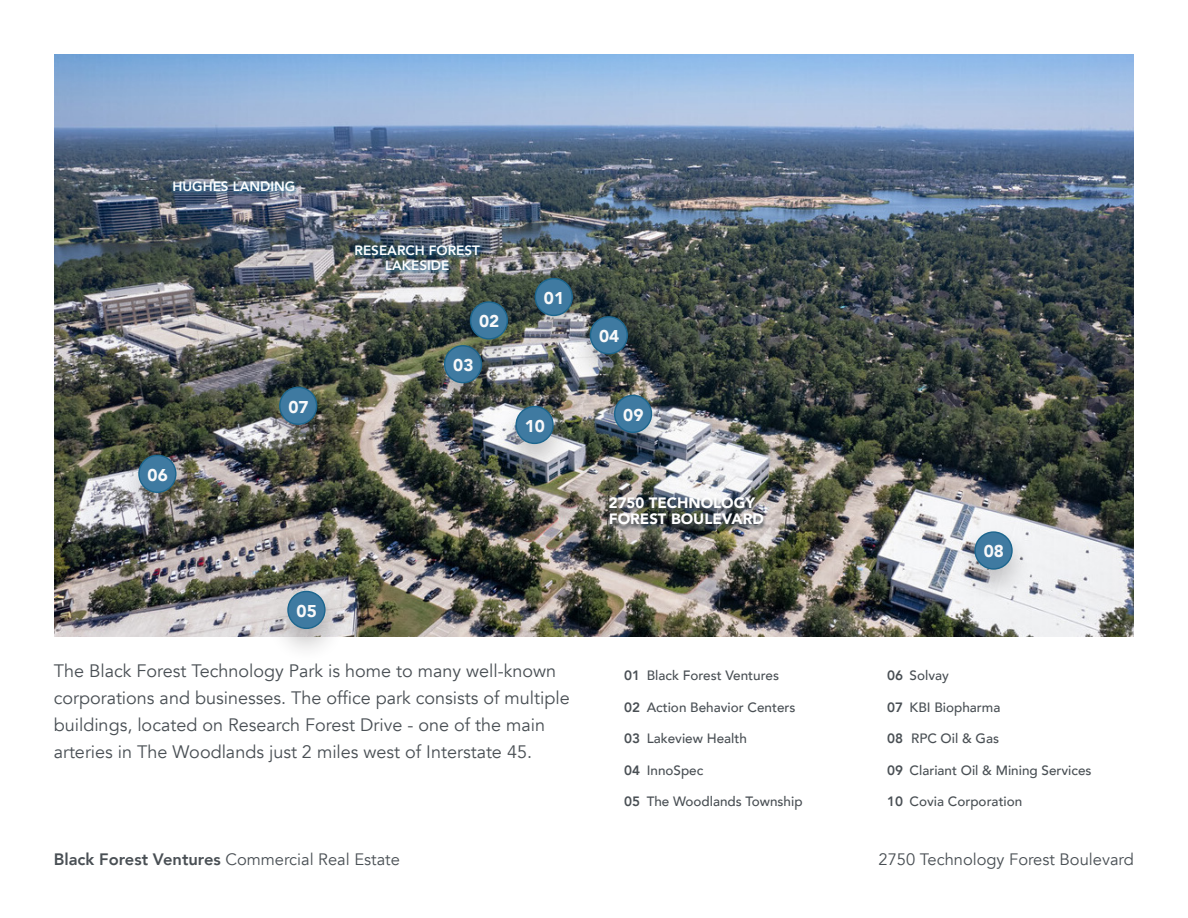
<style>
.page{position:relative;width:1188px;height:918px;background:#fff}
.page>*{position:absolute;margin:0;border:0;box-sizing:border-box;transform-origin:0 0}
.t1{font:18px/27px "Avenir";color:#494f54}
.t2{font:900 17.1px "Avenir";color:#f8f8f9}
.t3{font:16.5px "Avenir";color:#494f54}
.t4{font:900 15px/16.5px "Avenir";color:#fff}
.t5{font:500 13.5px "Avenir";color:#494f54}
.t6{font:800 13.5px "Avenir";color:#fff}
.s1{font-weight:800}
</style>
<div class="page">
<img style="left:54px;top:54px;width:1080px;height:582px">
<div style="left:424px;top:339px;width:78px;height:79px;background:#231f20;opacity:.25"></div>
<div style="left:445px;top:346px;width:36px;height:37px;background:#3f7aa1;border-radius:50%"></div>
<div style="left:444px;top:345px;width:38px;height:38px;border:1px solid #1c668e;border-radius:50%"></div>
<div style="left:569px;top:310px;width:79px;height:79px;background:#231f20;opacity:.25"></div>
<div style="left:590px;top:317px;width:37px;height:37px;background:#3f7aa1;border-radius:50%"></div>
<div style="left:590px;top:316px;width:38px;height:38px;border:1px solid #1c668e;border-radius:50%"></div>
<div style="left:118px;top:448px;width:79px;height:79px;background:#231f20;opacity:.25"></div>
<div style="left:139px;top:455px;width:37px;height:37px;background:#3f7aa1;border-radius:50%"></div>
<div style="left:138px;top:455px;width:39px;height:38px;border:1px solid #1c668e;border-radius:50%"></div>
<div style="left:259px;top:380px;width:79px;height:79px;background:#231f20;opacity:.25"></div>
<div style="left:280px;top:387px;width:37px;height:37px;background:#3f7aa1;border-radius:50%"></div>
<div style="left:279px;top:387px;width:38px;height:38px;border:1px solid #1c668e;border-radius:50%"></div>
<div style="left:954px;top:525px;width:79px;height:79px;background:#231f20;opacity:.25"></div>
<div style="left:975px;top:532px;width:37px;height:37px;background:#3f7aa1;border-radius:50%"></div>
<div style="left:974px;top:531px;width:39px;height:39px;border:1px solid #1c668e;border-radius:50%"></div>
<div style="left:594px;top:388px;width:78px;height:79px;background:#231f20;opacity:.25"></div>
<div style="left:615px;top:395px;width:37px;height:37px;background:#3f7aa1;border-radius:50%"></div>
<div style="left:614px;top:395px;width:38px;height:38px;border:1px solid #1c668e;border-radius:50%"></div>
<div style="left:267px;top:585px;width:79px;height:78px;background:#231f20;opacity:.25"></div>
<div style="left:288px;top:591px;width:37px;height:37px;background:#3f7aa1;border-radius:50%"></div>
<div style="left:287px;top:591px;width:39px;height:38px;border:1px solid #1c668e;border-radius:50%"></div>
<div style="left:449px;top:295px;width:79px;height:79px;background:#231f20;opacity:.25"></div>
<div style="left:471px;top:302px;width:36px;height:37px;background:#3f7aa1;border-radius:50%"></div>
<div style="left:470px;top:301px;width:38px;height:39px;border:1px solid #1c668e;border-radius:50%"></div>
<div style="left:514px;top:272px;width:79px;height:78px;background:#231f20;opacity:.25"></div>
<div style="left:535px;top:279px;width:37px;height:36px;background:#3f7aa1;border-radius:50%"></div>
<div style="left:535px;top:278px;width:38px;height:38px;border:1px solid #1c668e;border-radius:50%"></div>
<img style="left:606px;top:497px;width:161px;height:35px">
<svg style="left:170px;top:180px;width:128px;height:16px"></svg>
<img style="left:352px;top:243px;width:132px;height:32px">
<div style="left:495px;top:400px;width:79px;height:78px;background:#231f20;opacity:.25"></div>
<div style="left:516px;top:407px;width:37px;height:36px;background:#3f7aa1;border-radius:50%"></div>
<div style="left:515px;top:406px;width:39px;height:38px;border:1px solid #1c668e;border-radius:50%"></div>
<p class="t6" style="left:172px;top:176px;width:124px">HUGHES LANDING</p>
<p class="t2" style="left:148px;top:460px;width:22px">06</p>
<p class="t2" style="left:288px;top:392px;width:22px">07</p>
<p class="t2" style="left:297px;top:596px;width:22px">05</p>
<p class="t6" style="left:355px;top:239px;width:127px">RESEARCH FOREST</p>
<p class="t6" style="left:385px;top:254px;width:66px">LAKESIDE</p>
<p class="t2" style="left:479px;top:307px;width:22px">02</p>
<p class="t2" style="left:453px;top:350px;width:22px">03</p>
<p class="t2" style="left:544px;top:283px;width:22px">01</p>
<p class="t2" style="left:525px;top:411px;width:22px">10</p>
<p class="t2" style="left:599px;top:321px;width:22px">04</p>
<p class="t2" style="left:623px;top:400px;width:22px">09</p>
<p class="t4" style="left:609px;top:494px;width:156px">2750 TECHNOLOGY<br>FOREST BOULEVARD</p>
<p class="t1" style="left:54px;top:658px;width:518px">The Black Forest Technology Park is home to many well-known corporations and businesses. The office park consists of multiple buildings, located on Research Forest Drive - one of the main arteries in The Woodlands just 2 miles west of Interstate 45.</p>
<p class="t5" style="left:624px;top:664px;width:156px"><span class="s1">01</span> Black Forest Ventures</p>
<p class="t5" style="left:624px;top:695px;width:173px"><span class="s1">02</span> Action Behavior Centers</p>
<p class="t5" style="left:624px;top:727px;width:124px"><span class="s1">03</span> Lakeview Health</p>
<p class="t5" style="left:624px;top:758px;width:81px"><span class="s1">04</span> InnoSpec</p>
<p class="t5" style="left:624px;top:790px;width:180px"><span class="s1">05</span> The Woodlands Township</p>
<p class="t2" style="left:984px;top:537px;width:22px">08</p>
<p class="t5" style="left:887px;top:664px;width:63px"><span class="s1">06</span> Solvay</p>
<p class="t5" style="left:887px;top:695px;width:115px"><span class="s1">07</span> KBI Biopharma</p>
<p class="t5" style="left:887px;top:727px;width:113px"><span class="s1">08</span> RPC Oil &amp; Gas</p>
<p class="t5" style="left:887px;top:758px;width:206px"><span class="s1">09</span> Clariant Oil &amp; Mining Services</p>
<p class="t5" style="left:887px;top:790px;width:137px"><span class="s1">10</span> Covia Corporation</p>
<p class="t3" style="left:54px;top:849px;width:348px"><span class="s1">Black Forest Ventures</span> Commercial Real Estate</p>
<p class="t3" style="left:879px;top:849px;width:257px">2750 Technology Forest Boulevard</p>
</div>
